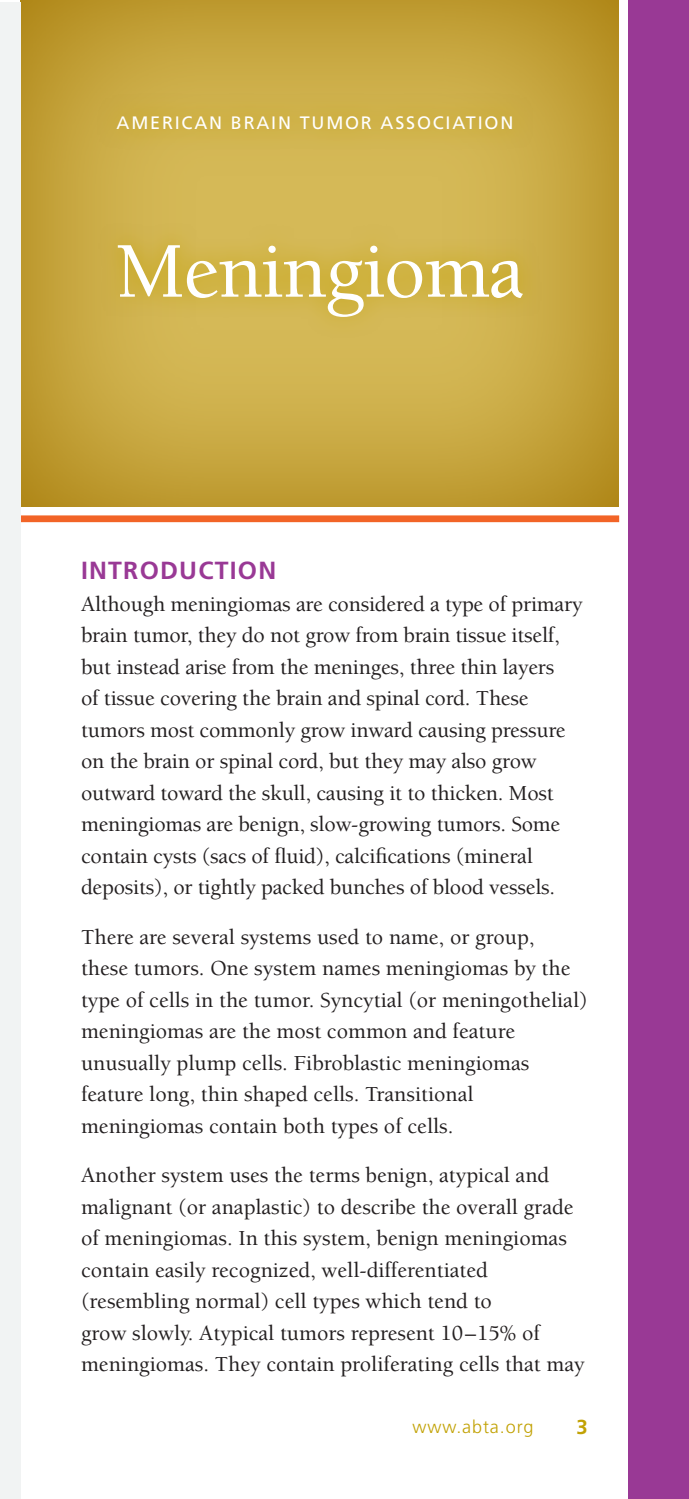
<style>
.page{position:relative;width:689px;height:1499px;background:#fff}
.page>*{position:absolute;margin:0;border:0;box-sizing:border-box;transform-origin:0 0}
.t1{font:500 81px "Berkeley";letter-spacing:-.02em;color:#fff}
.subhead_1{font:700 24.75px "Frutiger";letter-spacing:.05em;color:#993995}
.body_text_p8_before{font:500 22.05px/31.5px "Berkeley";color:#231f20}
.body_text_0p_before{font:500 22.05px/31.5px "Berkeley";letter-spacing:-.01em;color:#231f20}
.t2{font:700 20.25px "Frutiger";color:#c2a205}
.t3{font:18px "Frutiger";letter-spacing:.1em;color:#fff}
.t4{font:300 18px "Frutiger";letter-spacing:.05em;color:#c2a205}
</style>
<div class="page">
<div style="left:628px;top:0;width:60px;height:1498px;background:#993995"></div>
<div style="left:20px;top:515px;width:599px;height:7px;background:#f26427"></div>
<svg style="left:20px;top:0;width:599px;height:509px;background:#c7a640"></svg>
<div style="left:97px;top:94px;width:437px;height:56px;background:#ceb149"></div>
<svg style="left:98px;top:223px;width:444px;height:115px;background:#d0b34a"></svg>
<div style="left:0;top:2px;width:20px;height:1496px;background:#f1f3f3"></div>
<p class="t3" style="left:117px;top:112px;width:398px">AMERICAN BRAIN TUMOR ASSOCIATION</p>
<h1 class="t1" style="left:116px;top:228px;width:410px">Meningioma</h1>
<p class="subhead_1" style="left:81px;top:556px;width:197px">INTRODUCTION</p>
<p class="body_text_0p_before" style="left:81px;top:588px;width:503px">Although meningiomas are considered a type of primary brain tumor, they do not grow from brain tissue itself, but instead arise from the meninges, three thin layers<br>of tissue covering the brain and spinal cord. These tumors most commonly grow inward causing pressure on the brain or spinal cord, but they may also grow outward toward the skull, causing it to thicken. Most meningiomas are benign, slow-growing tumors. Some contain cysts (sacs of fluid), calcifications (mineral deposits), or tightly packed bunches of blood vessels.</p>
<p class="body_text_p8_before" style="left:81px;top:921px;width:508px">There are several systems used to name, or group,<br>these tumors. One system names meningiomas by the type of cells in the tumor. Syncytial (or meningothelial) meningiomas are the most common and feature unusually plump cells. Fibroblastic meningiomas feature long, thin shaped cells. Transitional meningiomas contain both types of cells.</p>
<p class="body_text_p8_before" style="left:81px;top:1160px;width:505px">Another system uses the terms benign, atypical and malignant (or anaplastic) to describe the overall grade of meningiomas. In this system, benign meningiomas contain easily recognized, well-differentiated (resembling normal) cell types which tend to<br>grow slowly. Atypical tumors represent 10–15% of meningiomas. They contain proliferating cells that may</p>
<p class="t4" style="left:412px;top:1416px;width:122px">www.abta.org</p>
<p class="t2" style="left:576px;top:1414px;width:13px">3</p>
</div>
